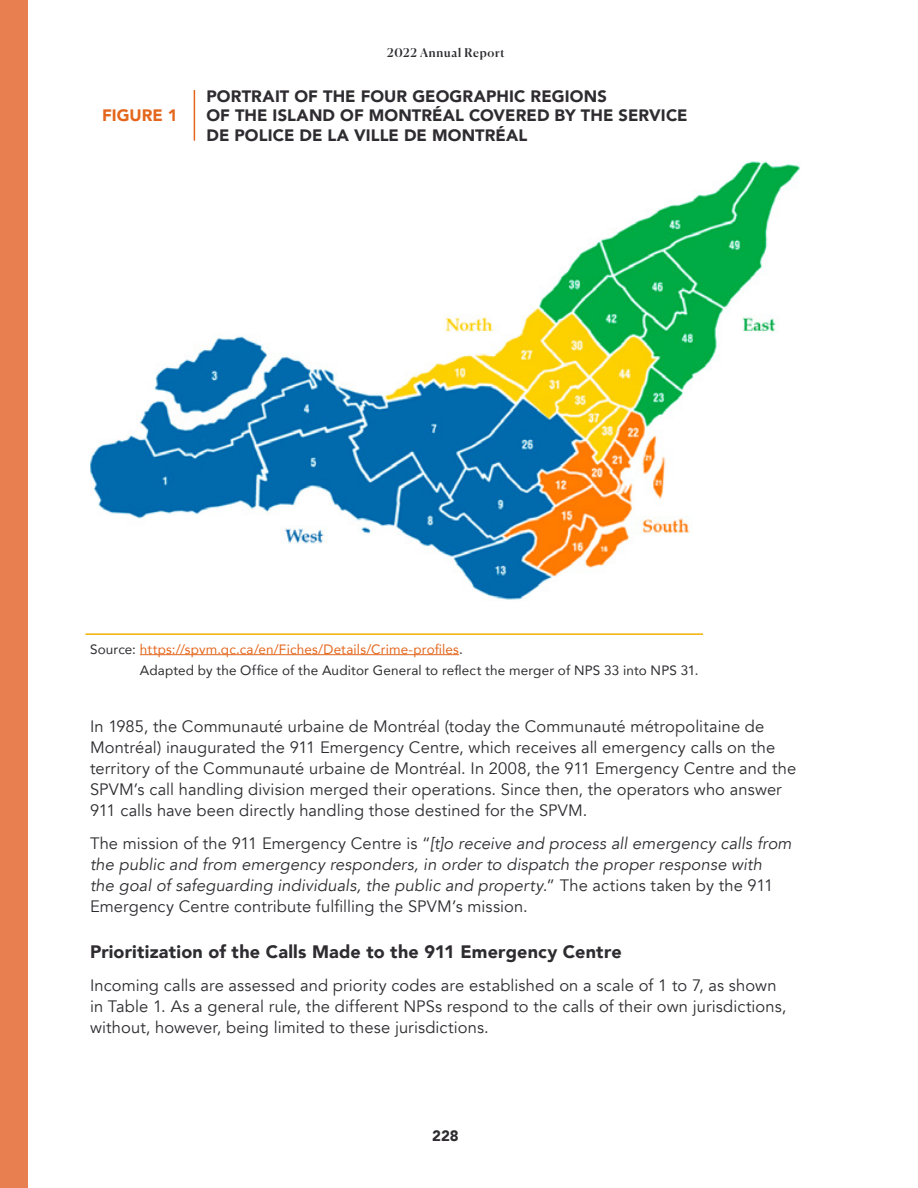
<style>
.page{position:relative;width:918px;height:1188px;background:#fff}
.page>*{position:absolute;margin:0;border:0;box-sizing:border-box;transform-origin:0 0}
.t1{font:900 18px "Avenir";letter-spacing:.01em;color:#2e2c30}
.t2{font:16.5px/21px "Avenir";letter-spacing:.005em;color:#2e2c30}
.t3{font:italic 16.5px/21px "Avenir";letter-spacing:.01em;color:#2e2c30}
.t4{font:900 16.5px/19.5px "Avenir";letter-spacing:.005em;color:#2e2c30}
.t5{font:900 16.5px "Avenir";letter-spacing:.005em;color:#e4661d}
.t6{font:900 15px "Avenir";color:#2e2c30}
.t7{font:13.5px/21px "Avenir";letter-spacing:.01em;color:#2e2c30}
.t8{font:500 12px "Canela";letter-spacing:.06em;color:#2e2c30}
.s1{color:#e4661d}
.s2{font-style:normal}
</style>
<div class="page">
<hr style="left:917px;top:90px;width:1px;height:900px;background:#f7d5c2">
<img style="left:90px;top:161px;width:711px;height:439px">
<hr style="left:86px;top:633px;width:617px;height:2px;background:#f3b002">
<hr style="left:140px;top:654px;width:319px;height:1px;background:#e4661d">
<hr style="left:194px;top:90px;width:1px;height:51px;background:#e4661d">
<div style="left:0;top:0;width:27px;height:1188px;background:#e87f51"></div>
<p class="t5" style="left:102px;top:101px;width:77px">FIGURE 1</p>
<p class="t8" style="left:387px;top:43px;width:119px">2022 Annual Report</p>
<p class="t4" style="left:206px;top:86px;width:483px">PORTRAIT OF THE FOUR GEOGRAPHIC REGIONS<br>OF THE ISLAND OF MONTRÉAL COVERED BY THE SERVICE<br>DE POLICE DE LA VILLE DE MONTRÉAL</p>
<p class="t7" style="left:140px;top:638px;width:560px;text-indent:-50px">Source: <span class="s1">https://spvm.qc.ca/en/Fiches/Details/Crime-profiles</span>.<br>Adapted by the Office of the Auditor General to reflect the merger of NPS 33 into NPS 31.</p>
<p class="t2" style="left:90px;top:716px;width:708px">In 1985, the Communauté urbaine de Montréal (today the Communauté métropolitaine de Montréal) inaugurated the 911 Emergency Centre, which receives all emergency calls on the territory of the Communauté urbaine de Montréal. In 2008, the 911 Emergency Centre and the SPVM’s call handling division merged their operations. Since then, the operators who answer 911 calls have been directly handling those destined for the SPVM.</p>
<p class="t3" style="left:90px;top:833px;width:703px"><span class="s2">The mission of the 911 Emergency Centre is “</span>[t]o receive and process all emergency calls from the public and from emergency responders, in order to dispatch the proper response with<br>the goal of safeguarding individuals, the public and property.<span class="s2">” The actions taken by the 911<br>Emergency Centre contribute fulfilling the SPVM’s mission.</span></p>
<p class="t1" style="left:90px;top:936px;width:533px">Prioritization of the Calls Made to the 911 Emergency Centre</p>
<p class="t2" style="left:90px;top:975px;width:698px">Incoming calls are assessed and priority codes are established on a scale of 1 to 7, as shown in Table 1. As a general rule, the different NPSs respond to the calls of their own jurisdictions, without, however, being limited to these jurisdictions.</p>
<p class="t6" style="left:432px;top:1123px;width:28px">228</p>
</div>
